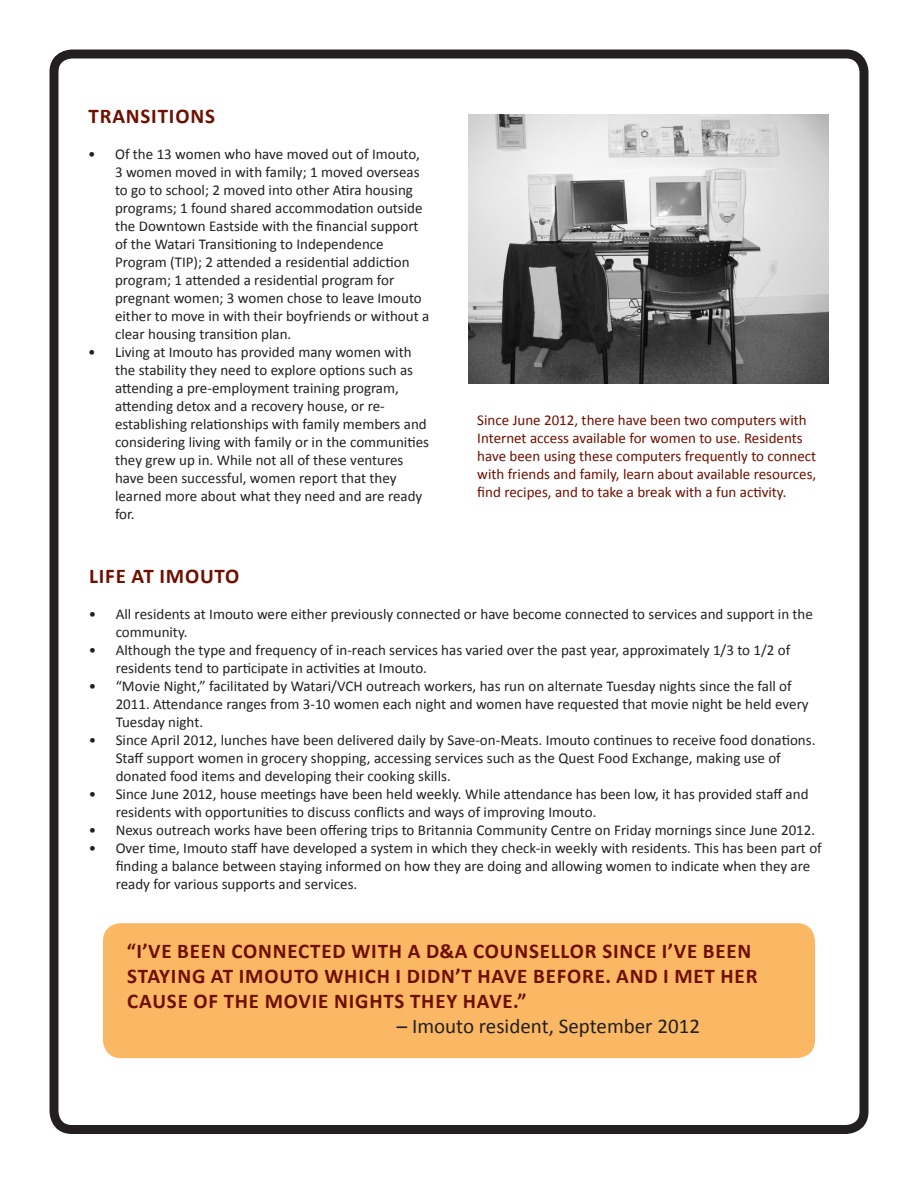
<style>
.page{position:relative;width:918px;height:1188px;background:#fff}
.page>*{position:absolute;margin:0;border:0;box-sizing:border-box;transform-origin:0 0}
.t1{font:700 21px/25.2px "Calibri";letter-spacing:.04em;color:#6f0f00}
.t2{font:21px "Calibri";color:#231f20}
.t3{font:15px/18px "Calibri";color:#231f20}
.t4{font:15px/18px "Calibri";color:#6f0f00}
</style>
<div class="page">
<div style="left:50px;top:50px;width:818px;height:1084px;border:9px solid #231f20;border-radius:18px"></div>
<div style="left:103px;top:923px;width:712px;height:135px;background:#fab865;border-radius:18px"></div>
<img style="left:469px;top:114px;width:359px;height:270px">
<p class="t1" style="left:88px;top:102px;width:128px">TRANSITIONS</p>
<p class="t3" style="left:115px;top:144px;width:316px;text-indent:-27px">• Of the 13 women who have moved out of Imouto, 3 women moved in with family; 1 moved overseas to go to school; 2 moved into other Atira housing programs; 1 found shared accommodation outside the Downtown Eastside with the financial support of the Watari Transitioning to Independence Program (TIP); 2 attended a residential addiction program; 1 attended a residential program for pregnant women; 3 women chose to leave Imouto either to move in with their boyfriends or without a clear housing transition plan.</p>
<p class="t3" style="left:115px;top:342px;width:316px;text-indent:-27px">• Living at Imouto has provided many women with the stability they need to explore options such as attending a pre-employment training program, attending detox and a recovery house, or re&shy;establishing relationships with family members and considering living with family or in the communities they grew up in. While not all of these ventures have been successful, women report that they learned more about what they need and are ready for.</p>
<p class="t4" style="left:477px;top:410px;width:341px">Since June 2012, there have been two computers with Internet access available for women to use. Residents have been using these computers frequently to connect with friends and family, learn about available resources, find recipes, and to take a break with a fun activity.</p>
<p class="t1" style="left:89px;top:562px;width:152px">LIFE AT IMOUTO</p>
<p class="t3" style="left:116px;top:604px;width:699px;text-indent:-27px">• All residents at Imouto were either previously connected or have become connected to services and support in the community.</p>
<p class="t3" style="left:116px;top:640px;width:676px;text-indent:-27px">• Although the type and frequency of in-reach services has varied over the past year, approximately 1/3 to 1/2 of residents tend to participate in activities at Imouto.</p>
<p class="t3" style="left:116px;top:676px;width:695px;text-indent:-27px">• “Movie Night,” facilitated by Watari/VCH outreach workers, has run on alternate Tuesday nights since the fall of<br>2011. Attendance ranges from 3-10 women each night and women have requested that movie night be held every<br>Tuesday night.</p>
<p class="t3" style="left:116px;top:730px;width:701px;text-indent:-27px">• Since April 2012, lunches have been delivered daily by Save-on-Meats. Imouto continues to receive food donations.<br>Staff support women in grocery shopping, accessing services such as the Quest Food Exchange, making use of donated food items and developing their cooking skills.</p>
<p class="t3" style="left:116px;top:784px;width:694px;text-indent:-27px">• Since June 2012, house meetings have been held weekly. While attendance has been low, it has provided staff and residents with opportunities to discuss conflicts and ways of improving Imouto.</p>
<p class="t3" style="left:89px;top:820px;width:728px">• Nexus outreach works have been offering trips to Britannia Community Centre on Friday mornings since June 2012.</p>
<p class="t3" style="left:116px;top:838px;width:708px;text-indent:-27px">• Over time, Imouto staff have developed a system in which they check-in weekly with residents. This has been part of finding a balance between staying informed on how they are doing and allowing women to indicate when they are ready for various supports and services.</p>
<p class="t1" style="left:127px;top:937px;width:632px">“I’VE BEEN CONNECTED WITH A D&amp;A COUNSELLOR SINCE I’VE BEEN<br>STAYING AT IMOUTO WHICH I DIDN’T HAVE BEFORE. AND I MET HER<br>CAUSE OF THE MOVIE NIGHTS THEY HAVE.”</p>
<p class="t2" style="left:397px;top:1013px;width:305px">– Imouto resident, September 2012</p>
</div>
